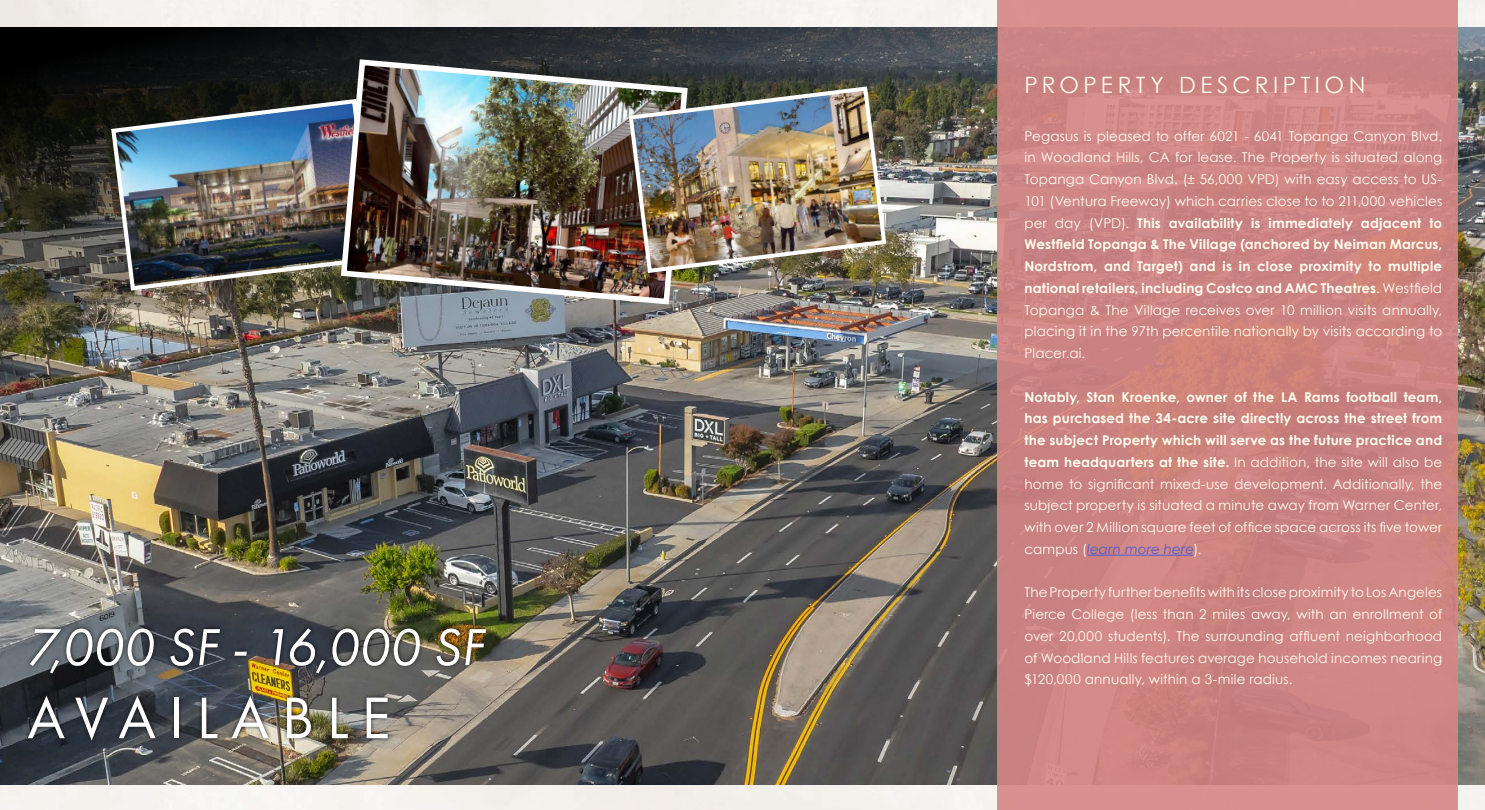
<style>
.page{position:relative;width:1485px;height:810px;background:#f5f1ee}
.page>*{position:absolute;margin:0;border:0;box-sizing:border-box;transform-origin:0 0}
.t1{font:60.82px "Futura PT";letter-spacing:.21em;color:#fff}
.t2{font:italic 54px "Futura PT";color:#fff}
.t3{font:22.58px "Century Gothic";letter-spacing:.2em;color:#fffdee}
.t4{font:13.5px/21.8px "Century Gothic";letter-spacing:.01em;color:#fffdee;text-align:justify}
.s1{font-weight:700}
.s2{font-style:italic;color:#4f5cd6}
</style>
<div class="page">
<img style="left:0;top:27px;width:1485px;height:757px">
<div style="left:998px;top:0;width:460px;height:810px;background:linear-gradient(to right,#cd8584,#ce8583)"></div>
<hr style="left:1087px;top:555px;width:106px;height:1px;background:#4f5cd6">
<img style="left:0;top:27px;width:998px;height:277px">
<div style="left:23px;top:624px;width:468px;height:120px;background:#000;opacity:.75"></div>
<img style="left:109px;top:97px;width:229px;height:196px">
<img style="left:338px;top:56px;width:353px;height:251px">
<img style="left:626px;top:84px;width:263px;height:191px">
<h2 class="t2" style="left:27px;top:615px;width:459px">7,000 SF - 16,000 SF</h2>
<h1 class="t1" style="left:27px;top:682px;width:365px">AVAILABLE</h1>
<h3 class="t3" style="left:1024px;top:69px;width:342px">PROPERTY DESCRIPTION</h3>
<p class="t4" style="left:1024px;top:125px;width:419px">Pegasus is pleased to offer 6021 - 6041 Topanga Canyon Blvd. in Woodland Hills, CA for lease. The Property is situated along Topanga Canyon Blvd. (± 56,000 VPD) with easy access to US-101 (Ventura Freeway) which carries close to to 211,000 vehicles per day (VPD). <span class="s1">This availability is immediately adjacent to Westfield Topanga &amp; The Village (anchored by Neiman Marcus, Nordstrom, and Target) and is in close proximity to multiple national retailers, including Costco and AMC Theatres</span>. Westfield Topanga &amp; The Village receives over 10 million visits annually, placing it in the 97th percentile nationally by visits according to Placer.ai.</p>
<p class="t4" style="left:1024px;top:386px;width:419px"><span class="s1">Notably, Stan Kroenke, owner of the LA Rams football team, has purchased the 34-acre site directly across the street from the subject Property which will serve as the future practice and team headquarters at the site.</span> In addition, the site will also be home to significant mixed-use development. Additionally, the subject property is situated a minute away from Warner Center, with over 2 Million square feet of office space across its five tower campus (<span class="s2">learn more here</span>).</p>
<p class="t4" style="left:1024px;top:581px;width:419px">The Property further benefits with its close proximity to Los Angeles Pierce College (less than 2 miles away, with an enrollment of over 20,000 students). The surrounding affluent neighborhood of Woodland Hills features average household incomes nearing $120,000 annually, within a 3-mile radius.</p>
</div>
